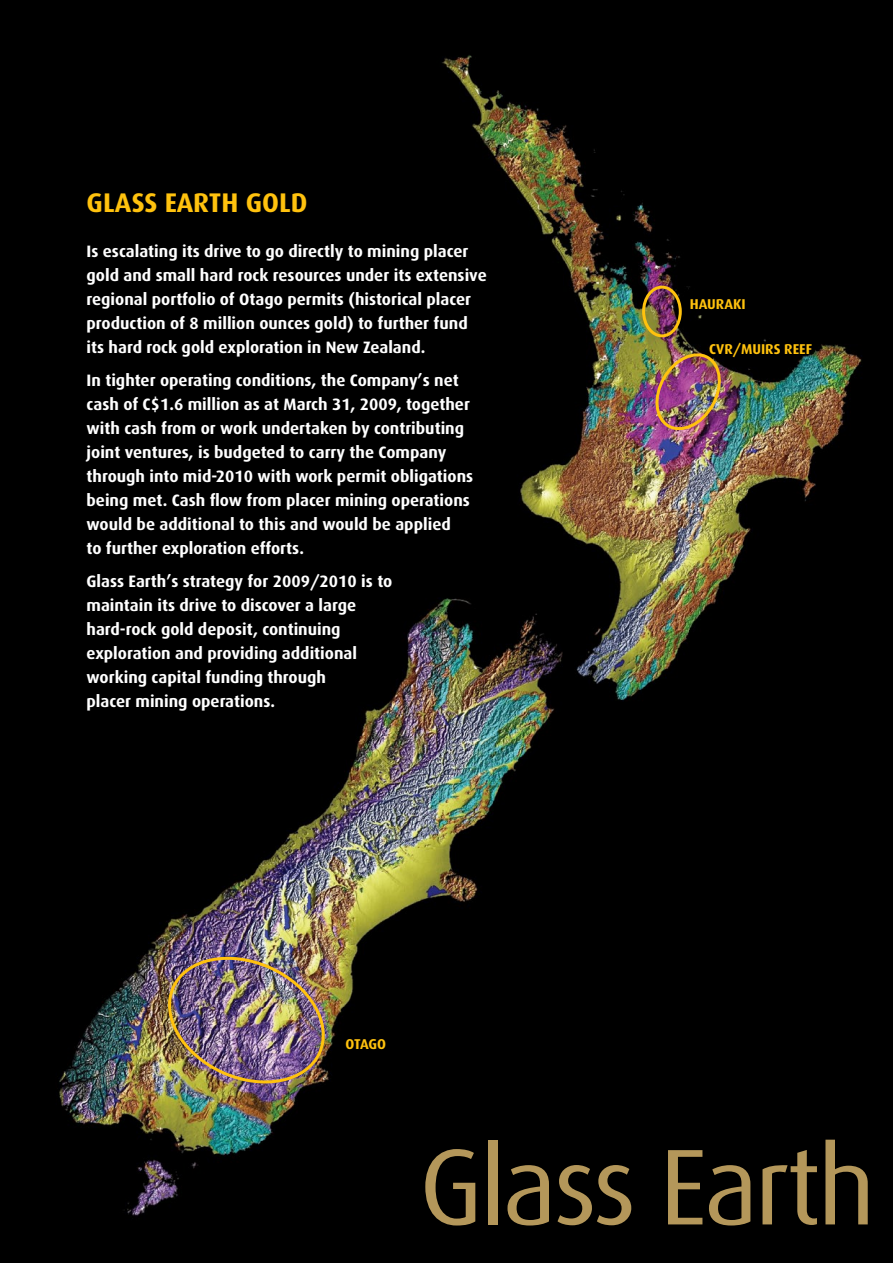
<style>
.page{position:relative;width:893px;height:1263px;background:#fff}
.page>*{position:absolute;margin:0;border:0;box-sizing:border-box;transform-origin:0 0}
.t1{font:108px "Dax";letter-spacing:-.03em;color:#b4975a}
.t2{font:700 27px "Dax";color:#ffc20e}
.t3{font:700 16.5px/24px "Dax";color:#fff}
.t4{font:700 14.25px "Dax";color:#ffc20e}
</style>
<div class="page">
<img style="left:0;top:0;width:893px;height:1263px">
<div style="left:642px;top:286px;width:40px;height:51px;border:3px solid #ffc20e;border-radius:50%"></div>
<img style="left:156px;top:946px;width:176px;height:148px">
<img style="left:649px;top:346px;width:78px;height:88px">
<h2 class="t2" style="left:87px;top:187px;width:222px">Glass Earth Gold</h2>
<p class="t3" style="left:87px;top:240px;width:402px">Is escalating its drive to go directly to mining placer gold and small hard rock resources under its extensive regional portfolio of Otago permits (historical placer production of 8 million ounces gold) to further fund its hard rock gold exploration in New Zealand.</p>
<p class="t3" style="left:87px;top:368px;width:388px">In tighter operating conditions, the Company’s net cash of C$1.6 million as at March 31, 2009, together with cash from or work undertaken by contributing joint ventures, is budgeted to carry the Company through into mid-2010 with work permit obligations being met. Cash flow from placer mining operations would be additional to this and would be applied<br>to further exploration efforts.</p>
<p class="t3" style="left:87px;top:569px;width:307px">Glass Earth’s strategy for 2009/2010 is to maintain its drive to discover a large hard-rock gold deposit, continuing exploration and providing additional working capital funding through<br>placer mining operations.</p>
<p class="t4" style="left:346px;top:1036px;width:42px">Otag o</p>
<p class="t4" style="left:690px;top:296px;width:56px">HAURAKI</p>
<p class="t4" style="left:709px;top:341px;width:83px">CVR/Muirs Reef</p>
<h1 class="t1" style="left:419px;top:1127px;width:457px">Glass Earth</h1>
</div>
